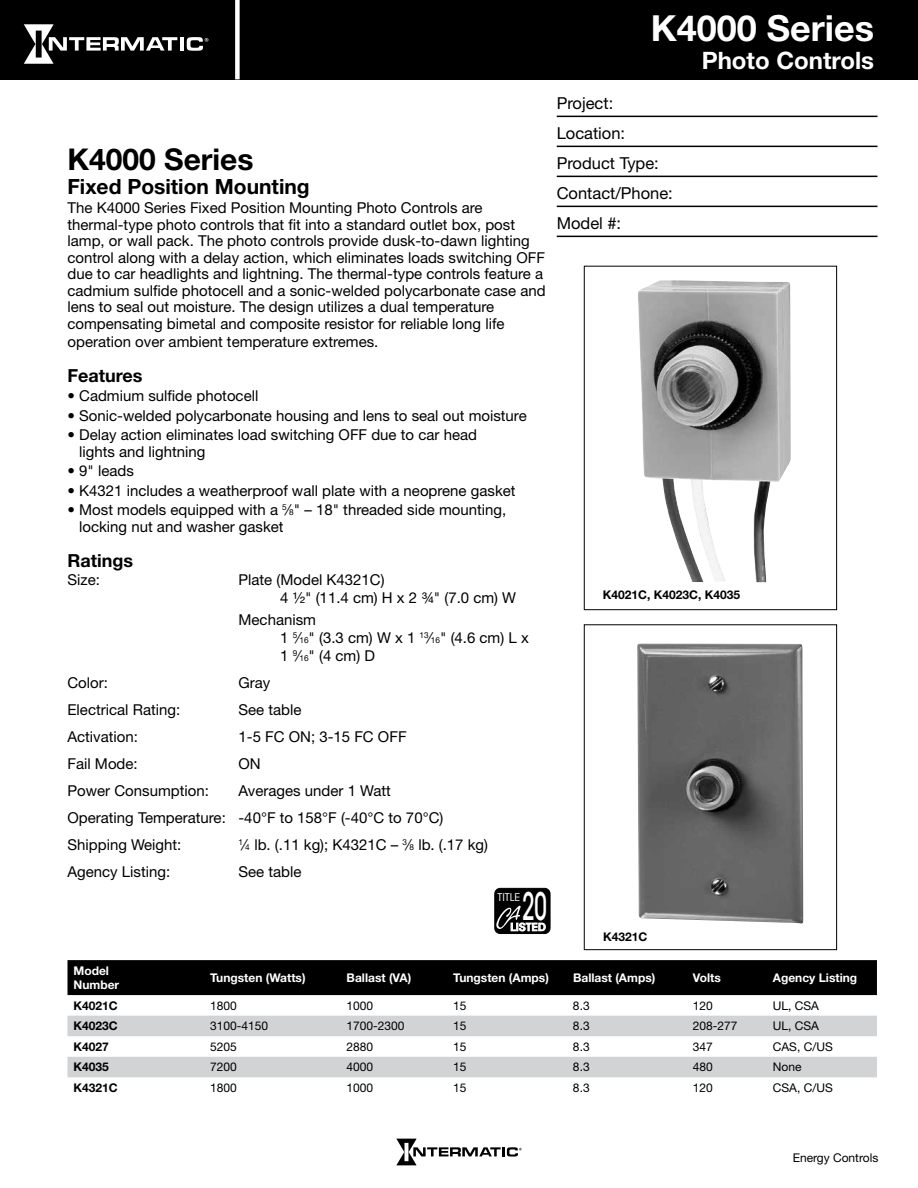
<style>
.page{position:relative;width:918px;height:1188px;background:#fff}
.page>*{position:absolute;margin:0;border:0;box-sizing:border-box;transform-origin:0 0}
.t1{font:500 37.65px "ITC Avant Garde Std";color:#fff;scale:.56 1}
.t2{font:700 36px "Helvetica Neue LT Std";color:#fff}
.t3{font:700 30px "Helvetica Neue LT Std";color:#000}
.t4{font:700 24px "Helvetica Neue LT Std";color:#fff}
.t5{font:700 21px "Helvetica Neue LT Std";color:#000}
.t6{font:700 18px "Helvetica Neue LT Std";color:#000}
.t7{font:16.5px/30px "Helvetica Neue LT Std";color:#000}
.t8{font:15px/16.5px "Helvetica Neue LT Std";color:#000}
.t9{font:12px "Helvetica Neue LT Std";color:#000}
.t10{font:700 12px/14.4px "Helvetica Neue LT Std";color:#fff}
.t11{font:700 12px "Helvetica Neue LT Std";color:#000}
.t12{font:10.65px "ITC Avant Garde Std";color:#fff}
.t13{font:500 condensed 10.5px "ITC Avant Garde Std";color:#fff;scale:1.28 1}
.s1{font-size:8.25px}
</style>
<div class="page">
<svg style="left:396px;top:1139px;width:126px;height:26px"></svg>
<div style="left:0;top:0;width:918px;height:80px;background:#000"></div>
<hr style="left:180px;top:37px;width:4px;height:14px;background:#fff">
<svg style="left:187px;top:37px;width:21px;height:14px"></svg>
<svg style="left:24px;top:24px;width:153px;height:40px"></svg>
<div style="left:235px;top:0;width:5px;height:79px;background:#fff"></div>
<hr style="left:557px;top:116px;width:321px;height:1px;background:#000">
<hr style="left:557px;top:146px;width:321px;height:1px;background:#000">
<hr style="left:557px;top:176px;width:321px;height:1px;background:#000">
<hr style="left:557px;top:206px;width:321px;height:1px;background:#000">
<hr style="left:557px;top:236px;width:321px;height:1px;background:#000">
<img style="left:637px;top:643px;width:167px;height:281px">
<div style="left:584px;top:624px;width:253px;height:326px;border:1px solid #000"></div>
<img style="left:638px;top:280px;width:153px;height:302px">
<div style="left:584px;top:266px;width:253px;height:344px;border:1px solid #000"></div>
<div style="left:68px;top:960px;width:809px;height:35px;background:#000"></div>
<svg style="left:68px;top:1016px;width:809px;height:61px;fill:#d1d3d4"></svg>
<div style="left:495px;top:888px;width:55px;height:46px;background:#000;border-radius:5px"></div>
<div style="left:494px;top:888px;width:56px;height:46px;border:1px solid #000;border-radius:5px"></div>
<svg style="left:496px;top:906px;width:50px;height:25px"></svg>
<h3 class="t3" style="left:68px;top:141px;width:188px">K4000 Series</h3>
<h3 class="t5" style="left:68px;top:173px;width:244px">Fixed Position Mounting</h3>
<p class="t8" style="left:68px;top:200px;width:480px">The K4000 Series Fixed Position Mounting Photo Controls are thermal-type photo controls that fit into a standard outlet box, post lamp, or wall pack. The photo controls provide dusk-to-dawn lighting control along with a delay action, which eliminates loads switching OFF due to car headlights and lightning. The thermal-type controls feature a cadmium sulfide photocell and a sonic-welded polycarbonate case and lens to seal out moisture. The design utilizes a dual temperature compensating bimetal and composite resistor for reliable long life</p>
<p class="t8" style="left:68px;top:333px;width:312px">operation over ambient temperature extremes.</p>
<p class="t6" style="left:68px;top:364px;width:77px">Features</p>
<p class="t8" style="left:68px;top:387px;width:192px">• Cadmium sulfide photocell</p>
<p class="t8" style="left:68px;top:407px;width:461px">• Sonic-welded polycarbonate housing and lens to seal out moisture</p>
<p class="t8" style="left:79px;top:426px;width:399px;text-indent:-12px">• Delay action eliminates load switching OFF due to car head lights and lightning</p>
<p class="t8" style="left:68px;top:462px;width:68px">• 9" leads</p>
<p class="t8" style="left:68px;top:482px;width:450px">• K4321 includes a weatherproof wall plate with a neoprene gasket</p>
<p class="t8" style="left:79px;top:501px;width:429px;text-indent:-12px">• Most models equipped with a <sup>5</sup>⁄<span class="s1">8</span>" – 18" threaded side mounting, locking nut and washer gasket</p>
<p class="t6" style="left:68px;top:549px;width:67px">Ratings</p>
<p class="t8" style="left:68px;top:571px;width:34px">Size:</p>
<p class="t8" style="left:280px;top:570px;width:237px;line-height:18px;text-indent:-42px">Plate (Model K4321C)<br>4 ½" (11.4 cm) H x 2 ¾" (7.0 cm) W</p>
<p class="t8" style="left:280px;top:610px;width:250px;line-height:18px;text-indent:-42px">Mechanism<br>1 <sup>5</sup>⁄<span class="s1">16</span>" (3.3 cm) W x 1 <sup>13</sup>⁄<span class="s1">16</span>" (4.6 cm) L x<br>1 <sup>9</sup>⁄<span class="s1">16</span>" (4 cm) D</p>
<p class="t8" style="left:67px;top:674px;width:42px">Color:</p>
<p class="t8" style="left:238px;top:674px;width:33px">Gray</p>
<p class="t8" style="left:67px;top:701px;width:114px">Electrical Rating:</p>
<p class="t8" style="left:238px;top:701px;width:65px">See table</p>
<p class="t8" style="left:67px;top:728px;width:72px">Activation:</p>
<p class="t8" style="left:238px;top:728px;width:170px">1-5 FC ON; 3-15 FC OFF</p>
<p class="t8" style="left:67px;top:755px;width:72px">Fail Mode:</p>
<p class="t8" style="left:238px;top:755px;width:24px">ON</p>
<p class="t8" style="left:67px;top:782px;width:143px">Power Consumption:</p>
<p class="t8" style="left:67px;top:777px;width:377px;line-height:27px;text-indent:171px">Averages under 1 Watt<br>Operating Temperature: -40°F to 158°F (-40°C to 70°C)<br>Shipping Weight:</p>
<p class="t8" style="left:238px;top:836px;width:251px"><sup>1</sup>⁄<span class="s1">4</span> lb. (.11 kg); K4321C – <sup>3</sup>⁄<span class="s1">8</span> lb. (.17 kg)</p>
<p class="t8" style="left:68px;top:863px;width:104px">Agency Listing:</p>
<p class="t8" style="left:239px;top:863px;width:65px">See table</p>
<p class="t12" style="left:498px;top:891px;width:24px">TITLE</p>
<h1 class="t1" style="left:522px;top:882px;width:46px">20</h1>
<p class="t13" style="left:510px;top:921px;width:29px">LISTED</p>
<h2 class="t2" style="left:651px;top:6px;width:225px">K4000 Series</h2>
<h3 class="t4" style="left:702px;top:45px;width:174px">Photo Controls</h3>
<p class="t7" style="left:557px;top:88px;width:118px">Project:<br>Location:<br>Product Type:<br>Contact/Phone:<br>Model #:</p>
<p class="t11" style="left:603px;top:587px;width:139px">K4021C, K4023C, K4035</p>
<p class="t11" style="left:603px;top:929px;width:46px">K4321C</p>
<p class="t10" style="left:74px;top:963px;width:47px">Model<br>Number</p>
<p class="t10" style="left:210px;top:970px;width:97px">Tungsten (Watts)</p>
<p class="t10" style="left:347px;top:970px;width:66px">Ballast (VA)</p>
<p class="t10" style="left:453px;top:970px;width:97px">Tungsten (Amps)</p>
<p class="t10" style="left:573px;top:970px;width:84px">Ballast (Amps)</p>
<p class="t10" style="left:693px;top:970px;width:29px">Volts</p>
<p class="t10" style="left:773px;top:970px;width:86px">Agency Listing</p>
<p class="t11" style="left:73px;top:998px;width:46px">K4021C</p>
<p class="t9" style="left:210px;top:998px;width:28px">1800</p>
<p class="t9" style="left:347px;top:998px;width:28px">1000</p>
<p class="t9" style="left:453px;top:998px;width:15px">15</p>
<p class="t9" style="left:573px;top:998px;width:18px">8.3</p>
<p class="t9" style="left:693px;top:998px;width:22px">120</p>
<p class="t9" style="left:773px;top:998px;width:48px">UL, CSA</p>
<p class="t11" style="left:73px;top:1019px;width:46px">K4023C</p>
<p class="t9" style="left:210px;top:1019px;width:60px">3100-4150</p>
<p class="t9" style="left:347px;top:1019px;width:60px">1700-2300</p>
<p class="t9" style="left:453px;top:1019px;width:15px">15</p>
<p class="t9" style="left:573px;top:1019px;width:18px">8.3</p>
<p class="t9" style="left:693px;top:1019px;width:46px">208-277</p>
<p class="t9" style="left:773px;top:1019px;width:48px">UL, CSA</p>
<p class="t11" style="left:73px;top:1039px;width:37px">K4027</p>
<p class="t9" style="left:210px;top:1039px;width:28px">5205</p>
<p class="t9" style="left:347px;top:1039px;width:28px">2880</p>
<p class="t9" style="left:453px;top:1039px;width:15px">15</p>
<p class="t9" style="left:573px;top:1039px;width:18px">8.3</p>
<p class="t9" style="left:693px;top:1039px;width:22px">347</p>
<p class="t9" style="left:773px;top:1039px;width:61px">CAS, C/US</p>
<p class="t11" style="left:73px;top:1060px;width:37px">K4035</p>
<p class="t9" style="left:210px;top:1060px;width:28px">7200</p>
<p class="t9" style="left:347px;top:1060px;width:28px">4000</p>
<p class="t9" style="left:453px;top:1060px;width:15px">15</p>
<p class="t9" style="left:573px;top:1060px;width:18px">8.3</p>
<p class="t9" style="left:693px;top:1060px;width:22px">480</p>
<p class="t9" style="left:773px;top:1060px;width:30px">None</p>
<p class="t11" style="left:73px;top:1080px;width:46px">K4321C</p>
<p class="t9" style="left:210px;top:1081px;width:28px">1800</p>
<p class="t9" style="left:347px;top:1081px;width:28px">1000</p>
<p class="t9" style="left:453px;top:1081px;width:15px">15</p>
<p class="t9" style="left:573px;top:1081px;width:18px">8.3</p>
<p class="t9" style="left:693px;top:1081px;width:22px">120</p>
<p class="t9" style="left:773px;top:1081px;width:61px">CSA, C/US</p>
<p class="t9" style="left:793px;top:1151px;width:87px">Energy Controls</p>
</div>
